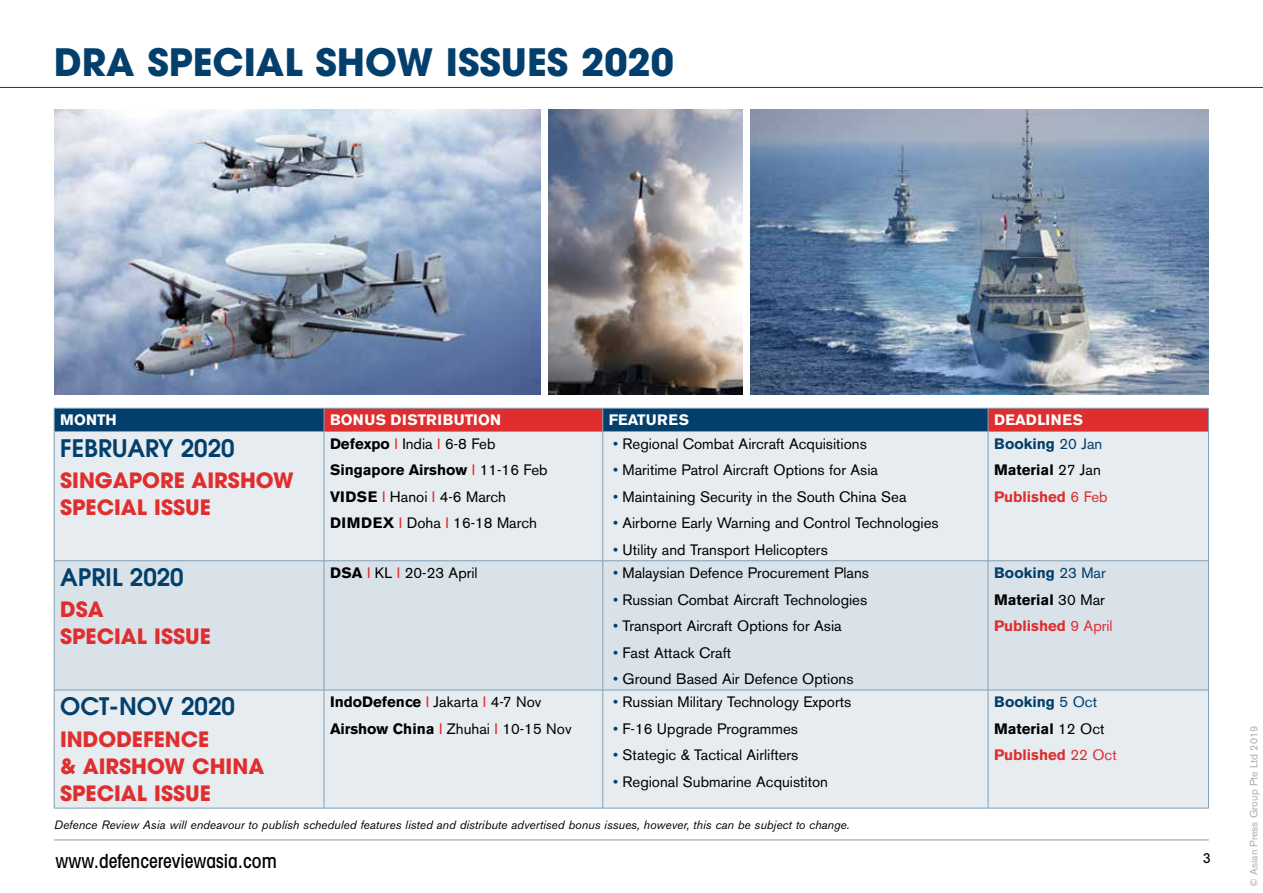
<style>
.page{position:relative;width:1263px;height:893px;background:#fff}
.page>*{position:absolute;margin:0;border:0;box-sizing:border-box;transform-origin:0 0}
.t1{font:700 37.5px "Avant Garde";color:#023f6c}
.t2{font:600 24px "Avant Garde";color:#023f6c}
.t3{font:700 21px/27px "Avant Garde";color:#e02e2e}
.t4{font:500 condensed 19.5px "Avant Garde";color:#000}
.t5{font:15px/26.5px "Akzidenz Grotesk BE";color:#000}
.t6{font:700 15px/26.5px "Akzidenz Grotesk BE";color:#e02e2e}
.t7{font:700 15px "Akzidenz Grotesk BE";letter-spacing:.02em;color:#fff}
.t8{font:700 15px "Akzidenz Grotesk BE";letter-spacing:.04em;color:#fff}
.t9{font:700 15px "Akzidenz Grotesk BE";color:#fff}
.t10{font:500 condensed 13.5px "Avant Garde";color:#000}
.t11{font:italic 12px "Akzidenz Grotesk BE";color:#000}
.t12{font:10.5px "Akzidenz Grotesk BE";color:#aaacaf}
.s1{font-weight:700}
.s2{color:#e02e2e}
.s3{color:#023f6c}
.s4{font-weight:400;color:#023f6c}
.s5{color:#000}
.s6{font-weight:400;color:#000}
.s7{font-weight:400}
</style>
<div class="page">
<div style="left:55px;top:432px;width:1153px;height:376px;background:#e6ecf0"></div>
<div style="left:55px;top:561px;width:1153px;height:129px;background:#d9e2e9"></div>
<svg style="left:54px;top:408px;width:1155px;height:23px;background:#633c55"></svg>
<hr style="left:54px;top:431px;width:270px;height:1px;background:#819fb5">
<hr style="left:54px;top:432px;width:1px;height:129px;background:#819fb5">
<hr style="left:324px;top:431px;width:279px;height:1px;background:#819fb5">
<hr style="left:324px;top:432px;width:1px;height:129px;background:#819fb5">
<hr style="left:603px;top:431px;width:385px;height:1px;background:#819fb5">
<hr style="left:602px;top:432px;width:1px;height:129px;background:#819fb5">
<hr style="left:988px;top:431px;width:221px;height:1px;background:#819fb5">
<hr style="left:988px;top:432px;width:1px;height:129px;background:#819fb5">
<hr style="left:1208px;top:432px;width:1px;height:129px;background:#819fb5">
<hr style="left:54px;top:560px;width:270px;height:1px;background:#819fb5">
<hr style="left:54px;top:561px;width:1px;height:129px;background:#819fb5">
<hr style="left:324px;top:560px;width:279px;height:1px;background:#819fb5">
<hr style="left:324px;top:561px;width:1px;height:129px;background:#819fb5">
<hr style="left:603px;top:560px;width:385px;height:1px;background:#819fb5">
<hr style="left:602px;top:561px;width:1px;height:129px;background:#819fb5">
<hr style="left:988px;top:560px;width:221px;height:1px;background:#819fb5">
<hr style="left:988px;top:561px;width:1px;height:129px;background:#819fb5">
<hr style="left:1208px;top:561px;width:1px;height:129px;background:#819fb5">
<hr style="left:54px;top:690px;width:270px;height:1px;background:#819fb5">
<hr style="left:54px;top:690px;width:1px;height:118px;background:#819fb5">
<hr style="left:324px;top:690px;width:279px;height:1px;background:#819fb5">
<hr style="left:324px;top:690px;width:1px;height:118px;background:#819fb5">
<hr style="left:603px;top:690px;width:385px;height:1px;background:#819fb5">
<hr style="left:602px;top:690px;width:1px;height:118px;background:#819fb5">
<hr style="left:988px;top:690px;width:221px;height:1px;background:#819fb5">
<hr style="left:988px;top:690px;width:1px;height:118px;background:#819fb5">
<hr style="left:1208px;top:690px;width:1px;height:118px;background:#819fb5">
<hr style="left:54px;top:808px;width:270px;height:1px;background:#819fb5">
<hr style="left:324px;top:808px;width:279px;height:1px;background:#819fb5">
<hr style="left:603px;top:808px;width:385px;height:1px;background:#819fb5">
<hr style="left:988px;top:808px;width:221px;height:1px;background:#819fb5">
<hr style="left:54px;top:839px;width:1155px;height:1px;background:#939598">
<img style="left:750px;top:109px;width:458px;height:286px">
<img style="left:54px;top:109px;width:486px;height:286px">
<img style="left:548px;top:109px;width:194px;height:286px">
<hr style="left:0;top:87px;width:1263px;height:1px;background:#023f6c">
<h1 class="t1" style="left:54px;top:38px;width:621px">DRA SPECIAL SHOW ISSUES 2020</h1>
<p class="t7" style="left:60px;top:412px;width:58px">MONTH</p>
<p class="t7" style="left:330px;top:412px;width:173px">BONUS DISTRIBUTION</p>
<p class="t9" style="left:609px;top:412px;width:82px">FEATURES</p>
<p class="t8" style="left:994px;top:412px;width:91px">DEADLINES</p>
<h2 class="t2" style="left:60px;top:432px;width:176px">FEBRUARY 2020</h2>
<h3 class="t3" style="left:60px;top:467px;width:235px">SINGAPORE AIRSHOW<br>SPECIAL ISSUE</h3>
<p class="t5" style="left:330px;top:430px;width:219px"><span class="s1">Defexpo</span> <span class="s2">I</span> India <span class="s2">I</span> 6-8 Feb<br><span class="s1">Singapore Airshow</span> <span class="s2">I</span> 11-16 Feb<br><span class="s1">VIDSE</span> <span class="s2">I</span> Hanoi <span class="s2">I</span> 4-6 March<br><span class="s1">DIMDEX</span> <span class="s2">I</span> Doha <span class="s2">I</span> 16-18 March</p>
<p class="t5" style="left:613px;top:430px;width:255px"><span class="s3">•</span> Regional Combat Aircraft Acquisitions</p>
<p class="t6" style="left:994px;top:430px;width:115px"><span class="s3">Booking</span> <span class="s4">20 Jan<br></span><span class="s5">Material</span> <span class="s6">27 Jan<br></span>Published <span class="s7">6 Feb</span></p>
<p class="t5" style="left:613px;top:457px;width:266px"><span class="s3">•</span> Maritime Patrol Aircraft Options for Asia</p>
<p class="t5" style="left:613px;top:483px;width:295px"><span class="s3">•</span> Maintaining Security in the South China Sea</p>
<p class="t5" style="left:613px;top:510px;width:327px"><span class="s3">•</span> Airborne Early Warning and Control Technologies</p>
<p class="t5" style="left:613px;top:536px;width:216px"><span class="s3">•</span> Utility and Transport Helicopters</p>
<h2 class="t2" style="left:60px;top:561px;width:125px">APRIL 2020</h2>
<h3 class="t3" style="left:60px;top:596px;width:152px">DSA<br>SPECIAL ISSUE</h3>
<h2 class="t2" style="left:60px;top:691px;width:176px">OCT-NOV 2020</h2>
<h3 class="t3" style="left:60px;top:725px;width:206px">INDODEFENCE<br>&amp; AIRSHOW CHINA<br>SPECIAL ISSUE</h3>
<p class="t5" style="left:330px;top:559px;width:149px"><span class="s1">DSA</span> <span class="s2">I</span> KL <span class="s2">I</span> 20-23 April</p>
<p class="t5" style="left:613px;top:559px;width:258px"><span class="s3">•</span> Malaysian Defence Procurement Plans</p>
<p class="t5" style="left:613px;top:586px;width:256px"><span class="s3">•</span> Russian Combat Aircraft Technologies</p>
<p class="t5" style="left:613px;top:612px;width:230px"><span class="s3">•</span> Transport Aircraft Options for Asia</p>
<p class="t5" style="left:613px;top:639px;width:120px"><span class="s3">•</span> Fast Attack Craft</p>
<p class="t5" style="left:613px;top:665px;width:242px"><span class="s3">•</span> Ground Based Air Defence Options</p>
<p class="t5" style="left:330px;top:689px;width:243px"><span class="s1">IndoDefence</span> <span class="s2">I</span> Jakarta <span class="s2">I</span> 4-7 Nov<br><span class="s1">Airshow China</span> <span class="s2">I</span> Zhuhai <span class="s2">I</span> 10-15 Nov</p>
<p class="t5" style="left:613px;top:689px;width:240px"><span class="s3">•</span> Russian Military Technology Exports</p>
<p class="t5" style="left:613px;top:715px;width:186px"><span class="s3">•</span> F-16 Upgrade Programmes</p>
<p class="t5" style="left:613px;top:742px;width:187px"><span class="s3">•</span> Stategic &amp; Tactical Airlifters</p>
<p class="t5" style="left:613px;top:768px;width:216px"><span class="s3">•</span> Regional Submarine Acquistiton</p>
<p class="t11" style="left:54px;top:817px;width:797px">Defence Review Asia will endeavour to publish scheduled features listed and distribute advertised bonus issues, however, this can be subject to change.</p>
<p class="t6" style="left:994px;top:560px;width:120px"><span class="s3">Booking</span> <span class="s4">23 Mar<br></span><span class="s5">Material</span> <span class="s6">30 Mar<br></span>Published <span class="s7">9 April</span></p>
<p class="t6" style="left:994px;top:689px;width:124px"><span class="s3">Booking</span> <span class="s4">5 Oct<br></span><span class="s5">Material</span> <span class="s6">12 Oct<br></span>Published <span class="s7">22 Oct</span></p>
<h3 class="t4" style="left:55px;top:849px;width:223px">www.defencereviewasia.com</h3>
<p class="t10" style="left:1203px;top:850px;width:9px">3</p>
<p class="t12" style="left:1247px;top:887px;width:162px;rotate:-90deg">© Asian Press Group Pte Ltd 2019</p>
</div>
